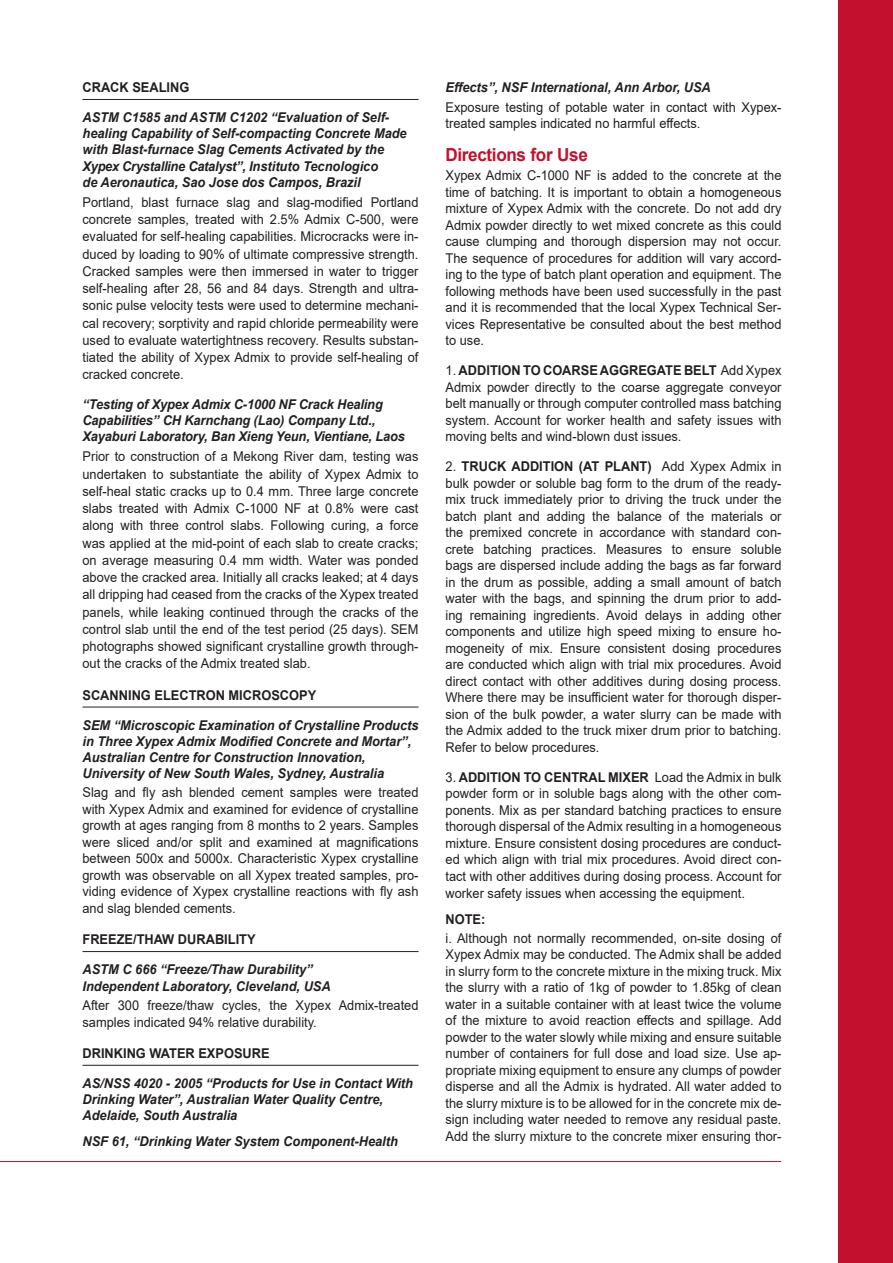
<style>
.page{position:relative;width:893px;height:1263px;background:#fff}
.page>*{position:absolute;margin:0;border:0;box-sizing:border-box;transform-origin:0 0}
._1_header{font:700 18px "Arial";letter-spacing:-.02em;color:#c3102f;scale:.95 1}
._3_body_text{font:13.5px/16.5px "Arial";color:#231f20;text-align:justify;scale:.95 1}
._4_bold_italics{font:italic 700 13.5px/16.2px "Arial";color:#231f20;scale:.95 1}
._2_subhead_bold{font:700 13.5px "Arial";color:#231f20;scale:.95 1}
.s1{font-weight:700}
</style>
<div class="page">
<hr style="left:82px;top:99px;width:336px;height:1px;background:#231f20">
<hr style="left:82px;top:707px;width:336px;height:1px;background:#231f20">
<hr style="left:82px;top:951px;width:336px;height:1px;background:#231f20">
<hr style="left:82px;top:1065px;width:336px;height:1px;background:#231f20">
<hr style="left:0;top:1161px;width:781px;height:1px;background:#c3102f">
<div style="left:839px;top:0;width:54px;height:1263px;background:#c3102f"></div>
<p class="_2_subhead_bold" style="left:82px;top:78px;width:114px">CRACK SEALING</p>
<p class="_4_bold_italics" style="left:82px;top:110px;width:343px">ASTM C1585 and ASTM C1202 “Evaluation of Self&shy;healing Capability of Self-compacting Concrete Made with Blast-furnace Slag Cements Activated by the Xypex Crystalline Catalyst”, Instituto Tecnologico<br>de Aeronautica, Sao Jose dos Campos, Brazil</p>
<p class="_3_body_text" style="left:82px;top:193px;width:355px;line-height:17.2px">Portland, blast furnace slag and slag-modified Portland concrete samples, treated with 2.5% Admix C-500, were evaluated for self-healing capabilities. Microcracks were in&shy;duced by loading to 90% of ultimate compressive strength.<br>Cracked samples were then immersed in water to trigger self-healing after 28, 56 and 84 days. Strength and ultra&shy;sonic pulse velocity tests were used to determine mechani&shy;cal recovery; sorptivity and rapid chloride permeability were used to evaluate watertightness recovery. Results substan&shy;tiated the ability of Xypex Admix to provide self-healing of cracked concrete.</p>
<p class="_4_bold_italics" style="left:82px;top:397px;width:341px">“Testing of Xypex Admix C-1000 NF Crack Healing<br>Capabilities” CH Karnchang (Lao) Company Ltd.,<br>Xayaburi Laboratory, Ban Xieng Yeun, Vientiane, Laos</p>
<p class="_3_body_text" style="left:82px;top:448px;width:355px;line-height:17.2px">Prior to construction of a Mekong River dam, testing was undertaken to substantiate the ability of Xypex Admix to self-heal static cracks up to 0.4 mm. Three large concrete slabs treated with Admix C-1000 NF at 0.8% were cast along with three control slabs. Following curing, a force was applied at the mid-point of each slab to create cracks; on average measuring 0.4 mm width. Water was ponded above the cracked area. Initially all cracks leaked; at 4 days all dripping had ceased from the cracks of the Xypex treated panels, while leaking continued through the cracks of the control slab until the end of the test period (25 days). SEM photographs showed significant crystalline growth through&shy;out the cracks of the Admix treated slab.</p>
<p class="_2_subhead_bold" style="left:82px;top:686px;width:248px">SCANNING ELECTRON MICROSCOPY</p>
<p class="_4_bold_italics" style="left:82px;top:717px;width:355px">SEM “Microscopic Examination of Crystalline Products in Three Xypex Admix Modified Concrete and Mortar”, Australian Centre for Construction Innovation, University of New South Wales, Sydney, Australia</p>
<p class="_3_body_text" style="left:82px;top:784px;width:355px">Slag and fly ash blended cement samples were treated with Xypex Admix and examined for evidence of crystalline growth at ages ranging from 8 months to 2 years. Samples were sliced and/or split and examined at magnifications between 500x and 5000x. Characteristic Xypex crystalline growth was observable on all Xypex treated samples, pro&shy;viding evidence of Xypex crystalline reactions with fly ash and slag blended cements.</p>
<p class="_2_subhead_bold" style="left:82px;top:930px;width:184px">FREEZE/THAW DURABILITY</p>
<p class="_4_bold_italics" style="left:82px;top:962px;width:263px">ASTM C 666 “Freeze/Thaw Durability”<br>Independent Laboratory, Cleveland, USA</p>
<p class="_3_body_text" style="left:82px;top:997px;width:355px">After 300 freeze/thaw cycles, the Xypex Admix-treated samples indicated 94% relative durability.</p>
<p class="_2_subhead_bold" style="left:82px;top:1044px;width:199px">DRINKING WATER EXPOSURE</p>
<p class="_4_bold_italics" style="left:82px;top:1075px;width:349px">AS/NSS 4020 - 2005 “Products for Use in Contact With<br>Drinking Water”, Australian Water Quality Centre,<br>Adelaide, South Australia</p>
<p class="_4_bold_italics" style="left:82px;top:1133px;width:334px">NSF 61, “Drinking Water System Component-Health</p>
<p class="_4_bold_italics" style="left:446px;top:80px;width:281px">Effects”, NSF International, Ann Arbor, USA</p>
<p class="_3_body_text" style="left:446px;top:98px;width:355px">Exposure testing of potable water in contact with Xypex&shy;treated samples indicated no harmful effects.</p>
<p class="_1_header" style="left:446px;top:142px;width:151px">Directions for Use</p>
<p class="_3_body_text" style="left:446px;top:167px;width:355px">Xypex Admix C-1000 NF is added to the concrete at the time of batching. It is important to obtain a homogeneous mixture of Xypex Admix with the concrete. Do not add dry Admix powder directly to wet mixed concrete as this could cause clumping and thorough dispersion may not occur.<br>The sequence of procedures for addition will vary accord&shy;ing to the type of batch plant operation and equipment. The following methods have been used successfully in the past and it is recommended that the local Xypex Technical Ser&shy;vices Representative be consulted about the best method to use.</p>
<p class="_3_body_text" style="left:446px;top:362px;width:355px">1. <span class="s1">ADDITION TO COARSE AGGREGATE BELT</span> Add Xypex Admix powder directly to the coarse aggregate conveyor belt manually or through computer controlled mass batching system. Account for worker health and safety issues with moving belts and wind-blown dust issues.</p>
<p class="_3_body_text" style="left:446px;top:458px;width:355px">2. <span class="s1">TRUCK ADDITION (AT PLANT)</span> Add Xypex Admix in bulk powder or soluble bag form to the drum of the ready&shy;mix truck immediately prior to driving the truck under the batch plant and adding the balance of the materials or the premixed concrete in accordance with standard con&shy;crete batching practices. Measures to ensure soluble bags are dispersed include adding the bags as far forward in the drum as possible, adding a small amount of batch water with the bags, and spinning the drum prior to add&shy;ing remaining ingredients. Avoid delays in adding other components and utilize high speed mixing to ensure ho&shy;mogeneity of mix. Ensure consistent dosing procedures are conducted which align with trial mix procedures. Avoid direct contact with other additives during dosing process.<br>Where there may be insufficient water for thorough disper&shy;sion of the bulk powder, a water slurry can be made with the Admix added to the truck mixer drum prior to batching.<br>Refer to below procedures.</p>
<p class="_3_body_text" style="left:446px;top:769px;width:355px">3. <span class="s1">ADDITION TO CENTRAL MIXER</span> Load the Admix in bulk powder form or in soluble bags along with the other com&shy;ponents. Mix as per standard batching practices to ensure thorough dispersal of the Admix resulting in a homogeneous mixture. Ensure consistent dosing procedures are conduct&shy;ed which align with trial mix procedures. Avoid direct con&shy;tact with other additives during dosing process. Account for worker safety issues when accessing the equipment.</p>
<p class="_2_subhead_bold" style="left:446px;top:909px;width:43px">NOTE:</p>
<p class="_3_body_text" style="left:446px;top:930px;width:355px">i. Although not normally recommended, on-site dosing of Xypex Admix may be conducted. The Admix shall be added in slurry form to the concrete mixture in the mixing truck. Mix the slurry with a ratio of 1kg of powder to 1.85kg of clean water in a suitable container with at least twice the volume of the mixture to avoid reaction effects and spillage. Add powder to the water slowly while mixing and ensure suitable number of containers for full dose and load size. Use ap&shy;propriate mixing equipment to ensure any clumps of powder disperse and all the Admix is hydrated. All water added to the slurry mixture is to be allowed for in the concrete mix de&shy;sign including water needed to remove any residual paste.<br>Add the slurry mixture to the concrete mixer ensuring thor-</p>
</div>
